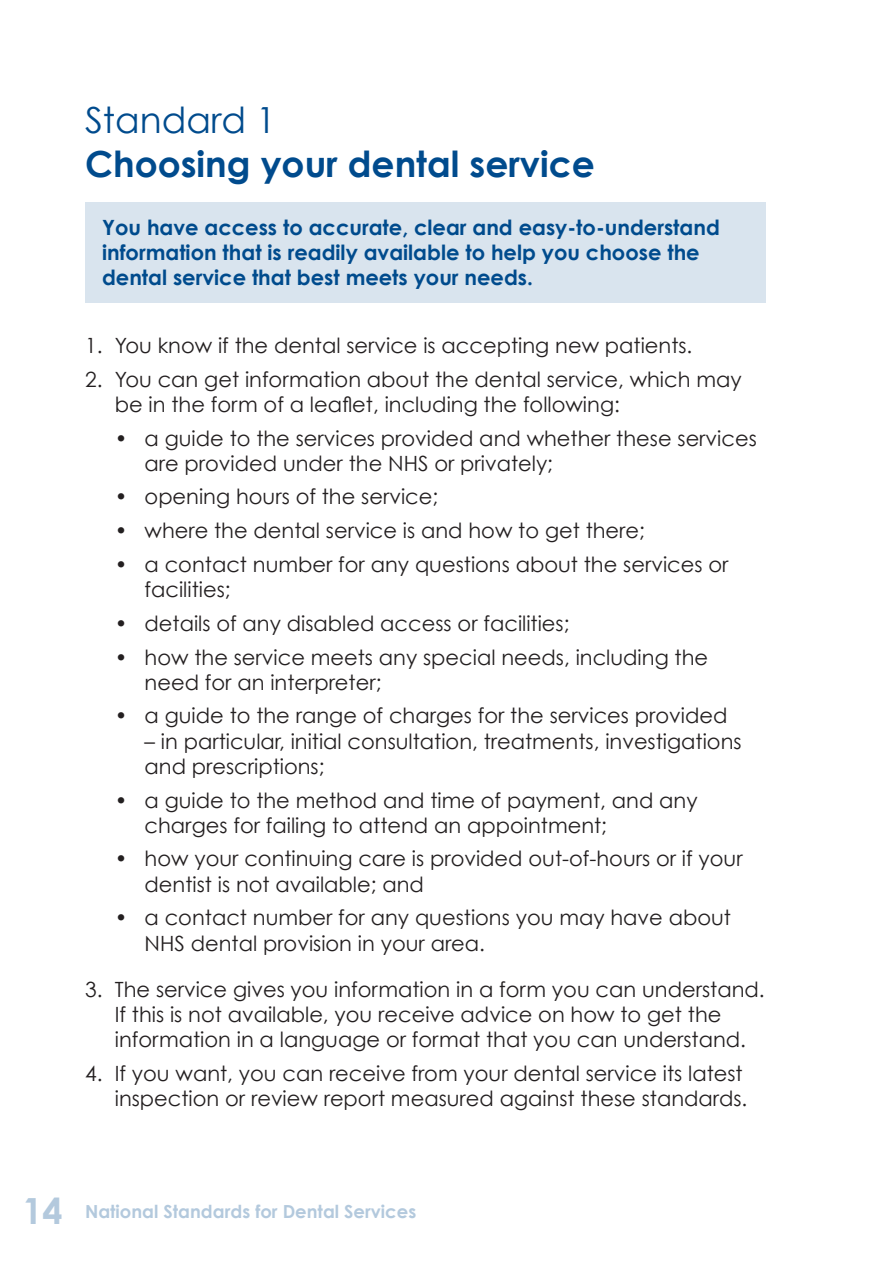
<style>
.page{position:relative;width:893px;height:1263px;background:#fff}
.page>*{position:absolute;margin:0;border:0;box-sizing:border-box;transform-origin:0 0}
.t1{font:700 36px "Century Gothic";color:#004b8d}
.t2{font:36px "Century Gothic";color:#004b8d}
.t3{font:700 36px "Century Gothic";color:#b3c9dd}
.t4{font:21px/33.8px "Century Gothic";color:#231f20}
.t5{font:700 21px/25.2px "Century Gothic";color:#004b8d}
.t6{font:700 18px "Century Gothic";color:#b3c9dd}
</style>
<div class="page">
<div style="left:85px;top:202px;width:680px;height:100px;background:#d9e4ee"></div>
<h1 class="t2" style="left:85px;top:98px;width:193px">Standard 1</h1>
<h1 class="t1" style="left:85px;top:141px;width:511px">Choosing your dental service</h1>
<p class="t5" style="left:102px;top:214px;width:619px">You have access to accurate, clear and easy-to-understand information that is readily available to help you choose the dental service that best meets your needs.</p>
<p class="t4" style="left:85px;top:328px;width:19px">1.<br>2.</p>
<p class="t4" style="left:85px;top:972px;width:19px">3.</p>
<p class="t4" style="left:85px;top:1056px;width:19px">4.</p>
<p class="t4" style="left:115px;top:328px;width:628px">You know if the dental service is accepting new patients.<br>You can get information about the dental service, which may</p>
<p class="t4" style="left:145px;top:387px;width:614px;text-indent:-30px">be in the form of a leaflet, including the following:<br>a guide to the services provided and whether these services</p>
<p class="t4" style="left:145px;top:446px;width:585px">are provided under the NHS or privately;<br>opening hours of the service;<br>where the dental service is and how to get there;<br>a contact number for any questions about the services or</p>
<p class="t4" style="left:145px;top:572px;width:565px">facilities;<br>details of any disabled access or facilities;<br>how the service meets any special needs, including the</p>
<p class="t4" style="left:145px;top:665px;width:584px">need for an interpreter;<br>a guide to the range of charges for the services provided</p>
<p class="t4" style="left:145px;top:728px;width:599px;line-height:25.2px">– in particular, initial consultation, treatments, investigations and prescriptions;</p>
<p class="t4" style="left:145px;top:787px;width:555px;line-height:25.2px">a guide to the method and time of payment, and any charges for failing to attend an appointment;</p>
<p class="t4" style="left:145px;top:846px;width:600px;line-height:25.2px">how your continuing care is provided out-of-hours or if your dentist is not available; and</p>
<p class="t4" style="left:145px;top:905px;width:588px;line-height:25.2px">a contact number for any questions you may have about<br>NHS dental provision in your area.</p>
<p class="t4" style="left:115px;top:976px;width:651px;line-height:25.2px">The service gives you information in a form you can understand.<br>If this is not available, you receive advice on how to get the information in a language or format that you can understand.</p>
<p class="t4" style="left:115px;top:1061px;width:634px;line-height:25.2px">If you want, you can receive from your dental service its latest inspection or review report measured against these standards.</p>
<p class="t4" style="left:115px;top:421px;width:14px">•</p>
<p class="t4" style="left:115px;top:480px;width:14px;text-align:justify">• • •</p>
<p class="t4" style="left:115px;top:606px;width:14px">• •</p>
<p class="t4" style="left:115px;top:699px;width:14px">•</p>
<p class="t4" style="left:115px;top:783px;width:14px">•</p>
<p class="t4" style="left:115px;top:842px;width:14px">•</p>
<p class="t4" style="left:115px;top:900px;width:14px">•</p>
<h1 class="t3" style="left:22px;top:1188px;width:40px">14</h1>
<p class="t6" style="left:85px;top:1200px;width:333px">National Standards for Dental Services</p>
</div>
